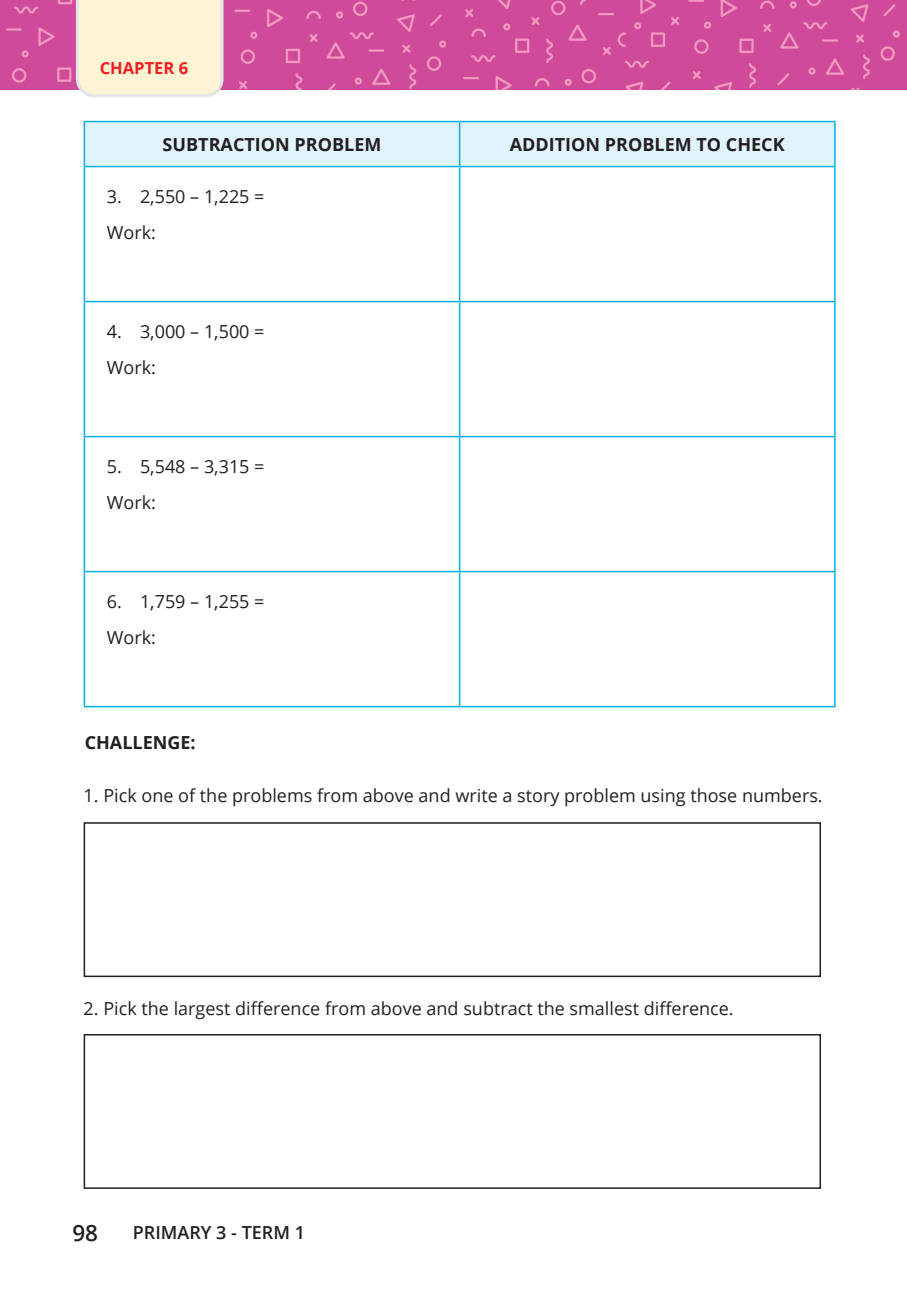
<style>
.page{position:relative;width:907px;height:1290px;background:#fff}
.page>*{position:absolute;margin:0;border:0;box-sizing:border-box;transform-origin:0 0}
.t1{font:600 22.5px "Open Sans";color:#231f20}
.text{font:18px "Open Sans";color:#231f20}
.table_head{font:700 18px "Open Sans";color:#231f20}
.t2{font:600 18px "Open Sans";color:#231f20}
.text_question{font:700 18px "Open Sans";color:#231f20}
.t3{font:700 16.5px "Open Sans";color:#ee1d23}
</style>
<div class="page">
<img style="left:0;top:1px;width:906px;height:88px">
<svg style="left:74px;top:0;width:151px;height:98px;background:#fbeed2"></svg>
<div style="left:85px;top:122px;width:749px;height:44px;background:#e1f4fc"></div>
<hr style="left:84px;top:121px;width:375px;height:1px;background:#00aeef">
<hr style="left:84px;top:122px;width:1px;height:44px;background:#00aeef">
<hr style="left:459px;top:121px;width:376px;height:1px;background:#00aeef">
<hr style="left:459px;top:122px;width:1px;height:44px;background:#00aeef">
<hr style="left:834px;top:122px;width:1px;height:44px;background:#00aeef">
<hr style="left:84px;top:166px;width:375px;height:1px;background:#00aeef">
<hr style="left:84px;top:167px;width:1px;height:134px;background:#00aeef">
<hr style="left:459px;top:166px;width:376px;height:1px;background:#00aeef">
<hr style="left:459px;top:167px;width:1px;height:134px;background:#00aeef">
<hr style="left:834px;top:167px;width:1px;height:134px;background:#00aeef">
<hr style="left:84px;top:301px;width:375px;height:1px;background:#00aeef">
<hr style="left:84px;top:302px;width:1px;height:134px;background:#00aeef">
<hr style="left:459px;top:301px;width:376px;height:1px;background:#00aeef">
<hr style="left:459px;top:302px;width:1px;height:134px;background:#00aeef">
<hr style="left:834px;top:302px;width:1px;height:134px;background:#00aeef">
<hr style="left:84px;top:436px;width:375px;height:1px;background:#00aeef">
<hr style="left:84px;top:437px;width:1px;height:134px;background:#00aeef">
<hr style="left:459px;top:436px;width:376px;height:1px;background:#00aeef">
<hr style="left:459px;top:437px;width:1px;height:134px;background:#00aeef">
<hr style="left:834px;top:437px;width:1px;height:134px;background:#00aeef">
<hr style="left:84px;top:571px;width:375px;height:1px;background:#00aeef">
<hr style="left:84px;top:572px;width:1px;height:134px;background:#00aeef">
<hr style="left:459px;top:571px;width:376px;height:1px;background:#00aeef">
<hr style="left:459px;top:572px;width:1px;height:134px;background:#00aeef">
<hr style="left:834px;top:572px;width:1px;height:134px;background:#00aeef">
<hr style="left:84px;top:706px;width:375px;height:1px;background:#00aeef">
<hr style="left:459px;top:706px;width:376px;height:1px;background:#00aeef">
<div style="left:84px;top:822px;width:736px;height:155px;border:2px solid #231f20"></div>
<div style="left:84px;top:1034px;width:736px;height:155px;border:2px solid #231f20"></div>
<p class="t3" style="left:100px;top:56px;width:90px">CHAPTER 6</p>
<p class="table_head" style="left:163px;top:132px;width:220px">SUBTRACTION PROBLEM</p>
<p class="table_head" style="left:509px;top:132px;width:276px">ADDITION PROBLEM TO CHECK</p>
<p class="text" style="left:107px;top:184px;width:159px">3. 2,550 – 1,225 =</p>
<p class="text" style="left:107px;top:220px;width:51px">Work:</p>
<p class="text" style="left:107px;top:319px;width:159px">4. 3,000 – 1,500 =</p>
<p class="text" style="left:107px;top:355px;width:51px">Work:</p>
<p class="text" style="left:107px;top:454px;width:159px">5. 5,548 – 3,315 =</p>
<p class="text" style="left:107px;top:490px;width:51px">Work:</p>
<p class="text" style="left:107px;top:589px;width:159px">6. 1,759 – 1,255 =</p>
<p class="text" style="left:107px;top:625px;width:51px">Work:</p>
<p class="text_question" style="left:85px;top:730px;width:112px">CHALLENGE:</p>
<p class="text" style="left:84px;top:783px;width:740px">1. Pick one of the problems from above and write a story problem using those numbers.</p>
<p class="text" style="left:84px;top:996px;width:651px">2. Pick the largest difference from above and subtract the smallest difference.</p>
<p class="t1" style="left:72px;top:1218px;width:27px">98</p>
<p class="t2" style="left:133px;top:1220px;width:174px">PRIMARY 3 - TERM 1</p>
</div>
